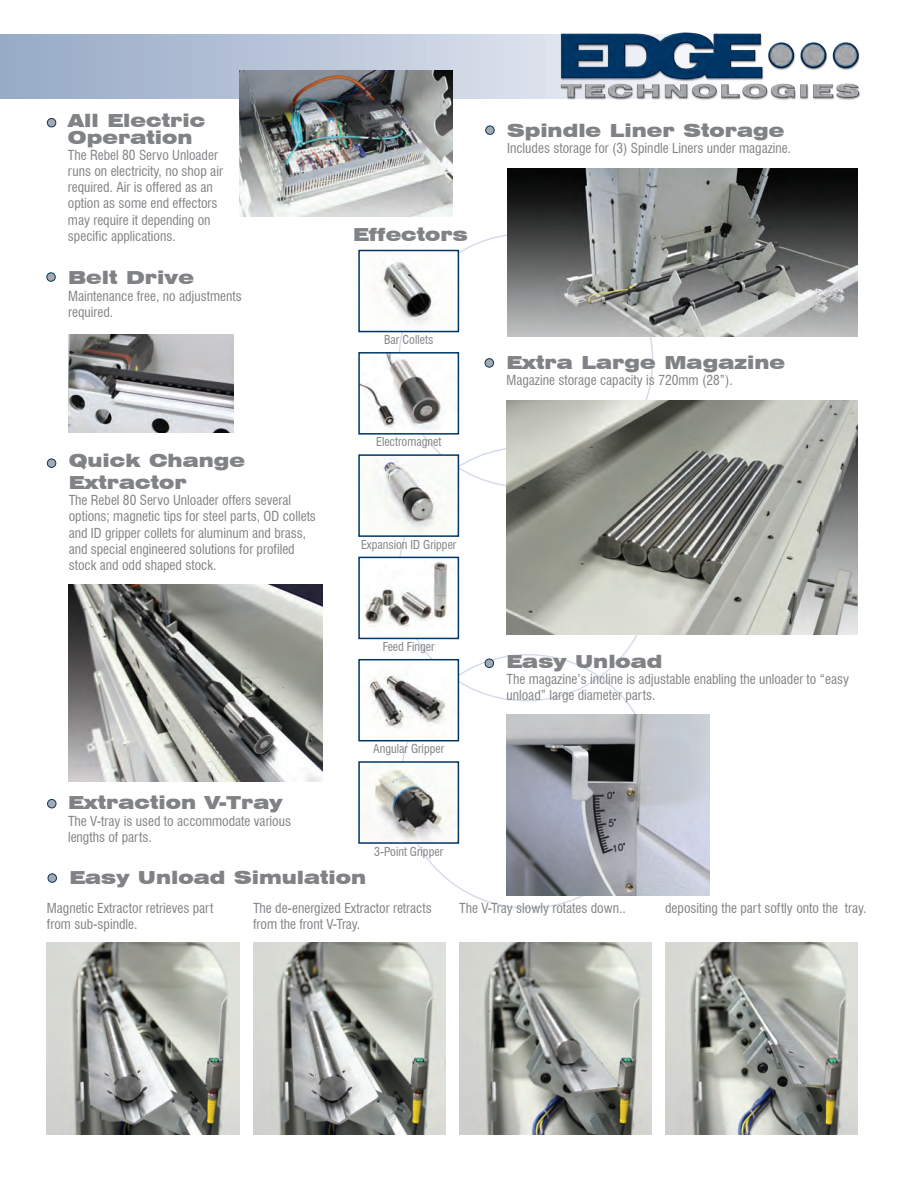
<style>
.page{position:relative;width:912px;height:1192px;background:#fff}
.page>*{position:absolute;margin:0;border:0;box-sizing:border-box;transform-origin:0 0}
.t1{font:900 expanded 18px/16.2px "Swiss 721 BT";color:#808285}
.t2{font:condensed 13.5px/16.2px "Swiss 721 BT";color:#808285}
.t3{font:condensed 12px "Swiss 721 BT";color:#808285}
</style>
<div class="page">
<svg style="left:0;top:34px;width:547px;height:64px;background:#b6c3d7"></svg>
<img style="left:69px;top:334px;width:164px;height:98px">
<img style="left:239px;top:70px;width:213px;height:146px">
<img style="left:506px;top:714px;width:203px;height:181px">
<img style="left:547px;top:32px;width:313px;height:68px">
<div style="left:47px;top:118px;width:9px;height:9px;background:#a8a9ad;border-radius:50%"></div>
<div style="left:47px;top:118px;width:9px;height:9px;border:1px solid #003667;border-radius:50%"></div>
<div style="left:485px;top:126px;width:9px;height:8px;background:#a8a9ad;border-radius:50%"></div>
<div style="left:485px;top:126px;width:9px;height:9px;border:1px solid #003667;border-radius:50%"></div>
<div style="left:485px;top:659px;width:8px;height:8px;background:#a8a9ad;border-radius:50%"></div>
<div style="left:484px;top:658px;width:9px;height:10px;border:1px solid #003667;border-radius:50%"></div>
<div style="left:485px;top:359px;width:8px;height:8px;background:#a8a9ad;border-radius:50%"></div>
<div style="left:484px;top:358px;width:9px;height:9px;border:1px solid #003667;border-radius:50%"></div>
<div style="left:47px;top:459px;width:9px;height:8px;background:#a8a9ad;border-radius:50%"></div>
<div style="left:47px;top:458px;width:9px;height:10px;border:1px solid #003667;border-radius:50%"></div>
<div style="left:48px;top:799px;width:8px;height:9px;background:#a8a9ad;border-radius:50%"></div>
<div style="left:47px;top:799px;width:9px;height:9px;border:1px solid #003667;border-radius:50%"></div>
<div style="left:47px;top:273px;width:8px;height:8px;background:#a8a9ad;border-radius:50%"></div>
<div style="left:46px;top:272px;width:10px;height:10px;border:1px solid #003667;border-radius:50%"></div>
<div style="left:48px;top:874px;width:8px;height:8px;background:#a8a9ad;border-radius:50%"></div>
<div style="left:48px;top:873px;width:9px;height:9px;border:1px solid #003667;border-radius:50%"></div>
<img style="left:69px;top:584px;width:253px;height:197px">
<img style="left:506px;top:400px;width:351px;height:234px">
<img style="left:507px;top:169px;width:350px;height:168px">
<img style="left:47px;top:942px;width:192px;height:192px">
<img style="left:253px;top:942px;width:192px;height:192px">
<img style="left:459px;top:942px;width:192px;height:192px">
<img style="left:665px;top:942px;width:192px;height:192px">
<img style="left:373px;top:262px;width:63px;height:63px">
<div style="left:358px;top:250px;width:101px;height:82px;border:2px solid #003667"></div>
<img style="left:361px;top:355px;width:82px;height:74px">
<div style="left:358px;top:352px;width:101px;height:82px;border:2px solid #003667"></div>
<img style="left:375px;top:457px;width:70px;height:77px">
<div style="left:358px;top:454px;width:101px;height:83px;border:2px solid #003667"></div>
<img style="left:364px;top:562px;width:89px;height:66px">
<div style="left:358px;top:556px;width:101px;height:83px;border:2px solid #003667"></div>
<img style="left:368px;top:673px;width:79px;height:56px">
<div style="left:358px;top:659px;width:101px;height:82px;border:2px solid #003667"></div>
<img style="left:361px;top:769px;width:95px;height:71px">
<div style="left:358px;top:761px;width:101px;height:82px;border:2px solid #003667"></div>
<h1 class="t1" style="left:68px;top:113px;width:139px">All Electric<br>Operation</h1>
<p class="t2" style="left:68px;top:147px;width:156px">The Rebel 80 Servo Unloader runs on electricity, no shop air required. Air is offered as an option as some end effectors may require it depending on specific applications.</p>
<h1 class="t1" style="left:68px;top:270px;width:127px">Belt Drive</h1>
<p class="t2" style="left:68px;top:287px;width:175px">Maintenance free, no adjustments required.</p>
<h1 class="t1" style="left:69px;top:450px;width:178px;line-height:21.6px">Quick Change<br>Extractor</h1>
<p class="t2" style="left:69px;top:492px;width:249px">The Rebel 80 Servo Unloader offers several options; magnetic tips for steel parts, OD collets and ID gripper collets for aluminum and brass, and special engineered solutions for profiled stock and odd shaped stock.</p>
<h1 class="t1" style="left:68px;top:795px;width:216px">Extraction V-Tray</h1>
<p class="t2" style="left:68px;top:812px;width:224px">The V-tray is used to accommodate various lengths of parts.</p>
<h1 class="t1" style="left:353px;top:226px;width:116px">Effectors</h1>
<p class="t3" style="left:384px;top:333px;width:51px">Bar Collets</p>
<p class="t3" style="left:376px;top:434px;width:67px">Electromagnet</p>
<p class="t3" style="left:361px;top:538px;width:97px">Expansion ID Gripper</p>
<p class="t3" style="left:382px;top:640px;width:53px">Feed Finger</p>
<p class="t3" style="left:373px;top:741px;width:72px">Angular Gripper</p>
<p class="t3" style="left:374px;top:844px;width:70px">3-Point Gripper</p>
<h1 class="t1" style="left:507px;top:122px;width:279px">Spindle Liner Storage</h1>
<p class="t2" style="left:507px;top:140px;width:285px">Includes storage for (3) Spindle Liners under magazine.</p>
<h1 class="t1" style="left:506px;top:354px;width:280px">Extra Large Magazine</h1>
<p class="t2" style="left:506px;top:372px;width:228px">Magazine storage capacity is 720mm (28”).</p>
<h1 class="t1" style="left:506px;top:653px;width:158px">Easy Unload</h1>
<p class="t2" style="left:506px;top:670px;width:344px">The magazine’s incline is adjustable enabling the unloader to “easy unload” large diameter parts.</p>
<h1 class="t1" style="left:69px;top:869px;width:298px">Easy Unload Simulation</h1>
<p class="t2" style="left:47px;top:899px;width:168px">Magnetic Extractor retrieves part from sub-spindle.</p>
<p class="t2" style="left:253px;top:899px;width:180px">The de-energized Extractor retracts from the front V-Tray.</p>
<p class="t2" style="left:459px;top:899px;width:168px">The V-Tray slowly rotates down..</p>
<p class="t2" style="left:665px;top:899px;width:203px">depositing the part softly onto the tray.</p>
</div>
